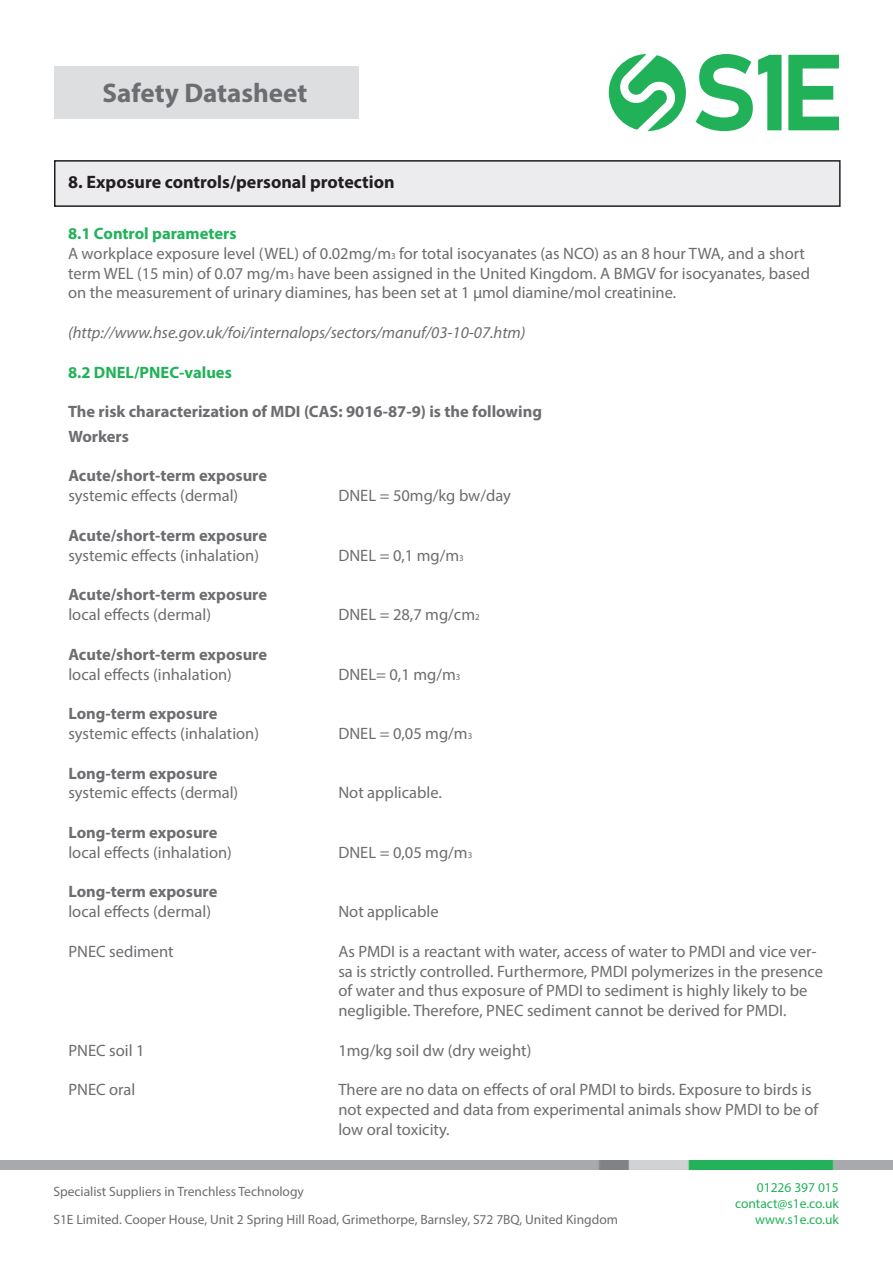
<style>
.page{position:relative;width:893px;height:1263px;background:#fff}
.page>*{position:absolute;margin:0;border:0;box-sizing:border-box;transform-origin:0 0}
.t1{font:700 27px "Myriad Pro";color:#6c6d70}
.t2{font:700 18px "Myriad Pro";color:#231f20}
.t3{font:16.5px/19.8px "Myriad Pro";color:#6c6d70}
.t4{font:700 16.5px "Myriad Pro";color:#6c6d70}
.t5{font:italic 16.5px "Myriad Pro";color:#6c6d70}
.t6{font:700 16.5px "Myriad Pro";color:#21b259}
.Body_text{font:13.5px "Myriad Pro";color:#6c6d70}
.t7{font:13.5px "Myriad Pro";color:#21b259}
.s1{font-size:9px}
</style>
<div class="page">
<div style="left:54px;top:66px;width:305px;height:53px;background:#dddee0"></div>
<svg style="left:696px;top:54px;width:85px;height:77px"></svg>
<svg style="left:788px;top:55px;width:51px;height:75px"></svg>
<svg style="left:609px;top:54px;width:77px;height:77px"></svg>
<img style="left:0;top:1160px;width:892px;height:9px">
<div style="left:55px;top:161px;width:785px;height:45px;background:#ececee"></div>
<div style="left:54px;top:160px;width:787px;height:47px;border:2px solid #231f20"></div>
<p class="t1" style="left:102px;top:75px;width:206px">Safety Datasheet</p>
<p class="t2" style="left:68px;top:170px;width:328px">8. Exposure controls/personal protection</p>
<p class="t6" style="left:68px;top:223px;width:170px">8.1 Control parameters</p>
<p class="t3" style="left:68px;top:243px;width:744px">A workplace exposure level (WEL) of 0.02mg/m<span class="s1">3</span> for total isocyanates (as NCO) as an 8 hour TWA, and a short term WEL (15 min) of 0.07 mg/m<span class="s1">3</span> have been assigned in the United Kingdom. A BMGV for isocyanates, based on the measurement of urinary diamines, has been set at 1 μmol diamine/mol creatinine.</p>
<p class="t5" style="left:68px;top:322px;width:459px">(http://www.hse.gov.uk/foi/internalops/sectors/manuf/03-10-07.htm)</p>
<p class="t6" style="left:68px;top:361px;width:165px">8.2 DNEL/PNEC-values</p>
<p class="t4" style="left:68px;top:401px;width:475px">The risk characterization of MDI (CAS: 9016-87-9) is the following</p>
<p class="t4" style="left:68px;top:426px;width:62px">Workers</p>
<p class="t4" style="left:68px;top:465px;width:200px">Acute/short-term exposure</p>
<p class="t3" style="left:68px;top:486px;width:171px">systemic effects (dermal)</p>
<p class="t4" style="left:68px;top:525px;width:200px">Acute/short-term exposure</p>
<p class="t3" style="left:68px;top:545px;width:192px">systemic effects (inhalation)</p>
<p class="t4" style="left:68px;top:584px;width:200px">Acute/short-term exposure</p>
<p class="t3" style="left:68px;top:604px;width:144px">local effects (dermal)</p>
<p class="t4" style="left:68px;top:643px;width:200px">Acute/short-term exposure</p>
<p class="t3" style="left:68px;top:664px;width:165px">local effects (inhalation)</p>
<p class="t4" style="left:68px;top:703px;width:151px">Long-term exposure</p>
<p class="t3" style="left:68px;top:723px;width:192px">systemic effects (inhalation)</p>
<p class="t4" style="left:68px;top:762px;width:151px">Long-term exposure</p>
<p class="t3" style="left:68px;top:783px;width:171px">systemic effects (dermal)</p>
<p class="t4" style="left:68px;top:822px;width:151px">Long-term exposure</p>
<p class="t3" style="left:68px;top:842px;width:165px">local effects (inhalation)</p>
<p class="t4" style="left:68px;top:881px;width:151px">Long-term exposure</p>
<p class="t3" style="left:68px;top:901px;width:144px">local effects (dermal)</p>
<p class="t3" style="left:68px;top:941px;width:107px">PNEC sediment</p>
<p class="t3" style="left:68px;top:1040px;width:78px">PNEC soil 1</p>
<p class="t3" style="left:68px;top:1080px;width:69px">PNEC oral</p>
<p class="t3" style="left:338px;top:486px;width:174px">DNEL = 50mg/kg bw/day</p>
<p class="t3" style="left:338px;top:545px;width:127px">DNEL = 0,1 mg/m<span class="s1">3</span></p>
<p class="t3" style="left:338px;top:604px;width:143px">DNEL = 28,7 mg/cm<span class="s1">2</span></p>
<p class="t3" style="left:338px;top:664px;width:123px">DNEL= 0,1 mg/m<span class="s1">3</span></p>
<p class="t3" style="left:338px;top:723px;width:135px">DNEL = 0,05 mg/m<span class="s1">3</span></p>
<p class="t3" style="left:338px;top:783px;width:105px">Not applicable.</p>
<p class="t3" style="left:338px;top:842px;width:135px">DNEL = 0,05 mg/m<span class="s1">3</span></p>
<p class="t3" style="left:338px;top:901px;width:102px">Not applicable</p>
<p class="t3" style="left:338px;top:941px;width:486px">As PMDI is a reactant with water, access of water to PMDI and vice ver&shy;sa is strictly controlled. Furthermore, PMDI polymerizes in the presence of water and thus exposure of PMDI to sediment is highly likely to be negligible. Therefore, PNEC sediment cannot be derived for PMDI.</p>
<p class="t3" style="left:338px;top:1040px;width:194px">1mg/kg soil dw (dry weight)</p>
<p class="t3" style="left:338px;top:1080px;width:481px">There are no data on effects of oral PMDI to birds. Exposure to birds is not expected and data from experimental animals show PMDI to be of low oral toxicity.</p>
<p class="Body_text" style="left:53px;top:1183px;width:252px">Specialist Suppliers in Trenchless Technology</p>
<p class="Body_text" style="left:53px;top:1211px;width:566px">S1E Limited. Cooper House, Unit 2 Spring Hill Road, Grimethorpe, Barnsley, S72 7BQ, United Kingdom</p>
<p class="t7" style="left:757px;top:1179px;width:83px">01226 397 015</p>
<p class="t7" style="left:735px;top:1195px;width:105px">contact@s1e.co.uk</p>
<p class="t7" style="left:755px;top:1211px;width:85px">www.s1e.co.uk</p>
</div>
